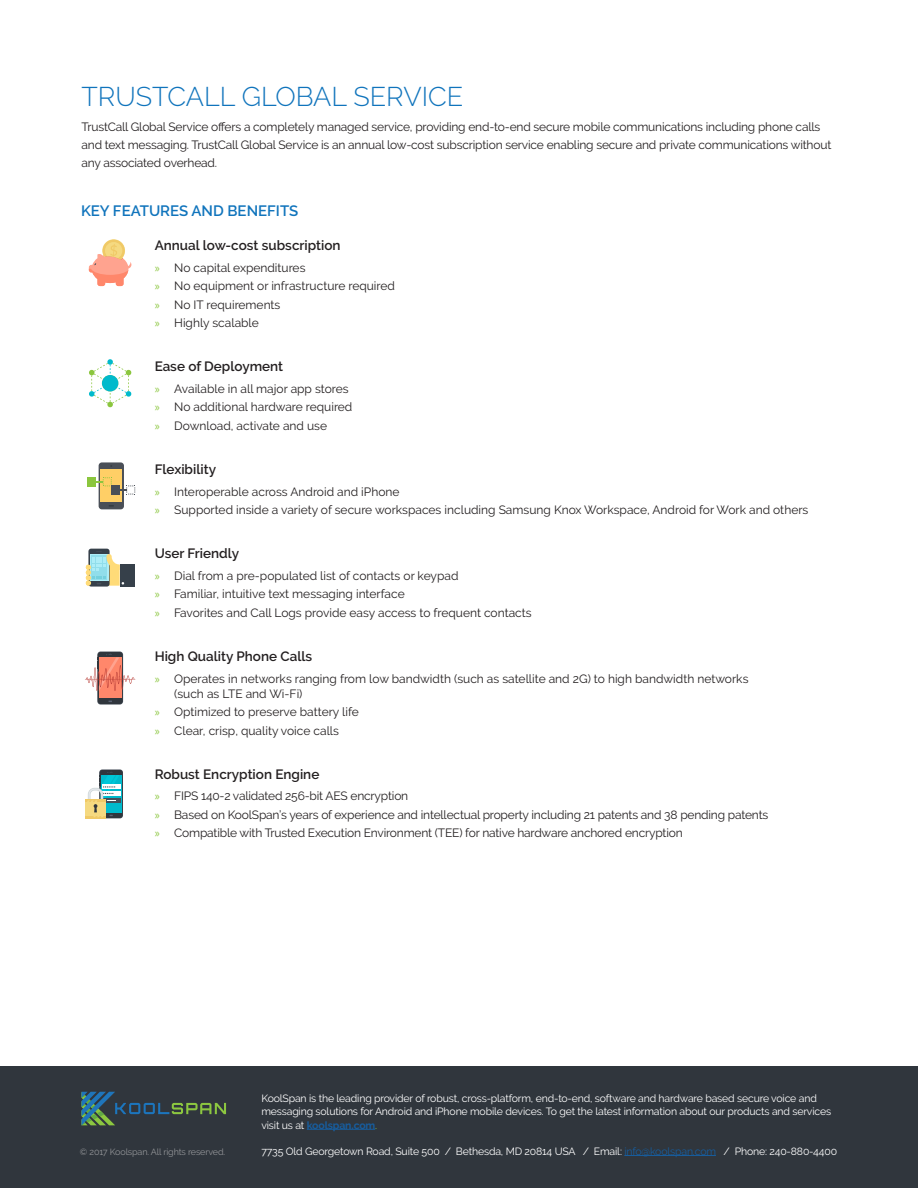
<style>
.page{position:relative;width:918px;height:1188px;background:#fff}
.page>*{position:absolute;margin:0;border:0;box-sizing:border-box;transform-origin:0 0}
.H1_-_body{font:300 27px "Raleway";color:#1074bc}
.H2_-_body{font:600 15px "Raleway";color:#1074bc}
.H3_-_body{font:600 13.5px "Raleway";color:#231f20}
.body{font:12px/18px "Raleway";letter-spacing:-.015em;color:#231f20}
.boiler_plate{font:10.5px/13.5px "Raleway";letter-spacing:-.015em;color:#fff}
.boiler_plate-2{font:9px "Raleway";letter-spacing:-.015em;color:#939598}
.s1{font-family:"Myriad Pro";color:#8cc740}
.s2{font-weight:700;color:#175d9e}
.s3{color:#8cc740}
.s4{color:#175d9e}
</style>
<div class="page">
<div style="left:0;top:1066px;width:918px;height:122px;background:#30363d"></div>
<hr style="left:307px;top:1129px;width:68px;height:1px;background:#175d9e">
<div style="left:88px;top:549px;width:22px;height:38px;background:#36404a;border-radius:3px"></div>
<div style="left:120px;top:564px;width:14px;height:23px;background:#36404a"></div>
<svg style="left:86px;top:551px;width:38px;height:35px"></svg>
<svg style="left:89px;top:359px;width:43px;height:49px"></svg>
<div style="left:102px;top:375px;width:16px;height:16px;background:#00bacc;border-radius:50%"></div>
<div style="left:99px;top:769px;width:24px;height:49px;background:#5a6069;border-radius:3px"></div>
<div style="left:100px;top:770px;width:23px;height:48px;background:#30363d;border-radius:3px"></div>
<svg style="left:119px;top:775px;width:3px;height:38px"></svg>
<div style="left:102px;top:784px;width:18px;height:5px;background:#fff"></div>
<div style="left:102px;top:791px;width:18px;height:5px;background:#fff"></div>
<hr style="left:102px;top:798px;width:18px;height:4px;background:#474f59">
<div style="left:85px;top:799px;width:21px;height:19px;background:#f0c966"></div>
<div style="left:85px;top:802px;width:21px;height:14px;background:#f5d980"></div>
<svg style="left:87px;top:771px;width:32px;height:46px"></svg>
<hr style="left:624px;top:1155px;width:92px;height:1px;background:#175d9e">
<svg style="left:82px;top:1092px;width:144px;height:33px"></svg>
<svg style="left:97px;top:652px;width:26px;height:53px"></svg>
<div style="left:98px;top:652px;width:25px;height:52px;background:#30363d;border-radius:3px"></div>
<div style="left:99px;top:658px;width:23px;height:40px;background:#ff876b"></div>
<svg style="left:85px;top:653px;width:50px;height:38px"></svg>
<div style="left:99px;top:462px;width:25px;height:47px;background:#4a4f57;border-radius:3px"></div>
<div style="left:100px;top:470px;width:22px;height:32px;background:#ffcf66"></div>
<div style="left:111px;top:485px;width:9px;height:10px;background:#4a4f57"></div>
<svg style="left:96px;top:477px;width:16px;height:9px"></svg>
<div style="left:87px;top:477px;width:9px;height:9px;background:#8bc63e"></div>
<svg style="left:120px;top:485px;width:15px;height:10px"></svg>
<svg style="left:89px;top:239px;width:42px;height:47px"></svg>
<p class="H1_-_body" style="left:82px;top:81px;width:383px">TRUSTCALL GLOBAL SERVICE</p>
<p class="body" style="left:82px;top:118px;width:751px">TrustCall Global Service offers a completely managed service, providing end-to-end secure mobile communications including phone calls and text messaging. TrustCall Global Service is an annual low-cost subscription service enabling secure and private communications without any associated overhead.</p>
<p class="H2_-_body" style="left:81px;top:202px;width:219px">KEY FEATURES AND BENEFITS</p>
<p class="H3_-_body" style="left:155px;top:237px;width:187px">Annual low-cost subscription</p>
<p class="body" style="left:155px;top:258px;width:152px"><span class="s1">»</span> No capital expenditures</p>
<p class="body" style="left:155px;top:277px;width:242px"><span class="s1">»</span> No equipment or infrastructure required</p>
<p class="body" style="left:155px;top:295px;width:127px"><span class="s1">»</span> No IT requirements</p>
<p class="body" style="left:155px;top:314px;width:106px"><span class="s1">»</span> Highly scalable</p>
<p class="H3_-_body" style="left:155px;top:359px;width:130px">Ease of Deployment</p>
<p class="body" style="left:155px;top:380px;width:196px"><span class="s1">»</span> Available in all major app stores</p>
<p class="body" style="left:155px;top:398px;width:199px"><span class="s1">»</span> No additional hardware required</p>
<p class="body" style="left:155px;top:417px;width:174px"><span class="s1">»</span> Download, activate and use</p>
<p class="H3_-_body" style="left:155px;top:461px;width:63px">Flexibility</p>
<p class="body" style="left:155px;top:482px;width:246px"><span class="s1">»</span> Interoperable across Android and iPhone</p>
<p class="body" style="left:155px;top:501px;width:655px"><span class="s1">»</span> Supported inside a variety of secure workspaces including Samsung Knox Workspace, Android for Work and others</p>
<p class="H3_-_body" style="left:155px;top:546px;width:86px">User Friendly</p>
<p class="body" style="left:155px;top:567px;width:305px"><span class="s1">»</span> Dial from a pre-populated list of contacts or keypad</p>
<p class="body" style="left:155px;top:585px;width:252px"><span class="s1">»</span> Familiar, intuitive text messaging interface</p>
<p class="body" style="left:155px;top:604px;width:379px"><span class="s1">»</span> Favorites and Call Logs provide easy access to frequent contacts</p>
<p class="H3_-_body" style="left:155px;top:648px;width:159px">High Quality Phone Calls</p>
<p class="body" style="left:174px;top:671px;width:576px;line-height:15px;text-indent:-20px"><span class="s1">»</span> Operates in networks ranging from low bandwidth (such as satellite and 2G) to high bandwidth networks (such as LTE and Wi-Fi)</p>
<p class="body" style="left:155px;top:703px;width:206px"><span class="s1">»</span> Optimized to preserve battery life</p>
<p class="body" style="left:155px;top:721px;width:186px"><span class="s1">»</span> Clear, crisp, quality voice calls</p>
<p class="H3_-_body" style="left:155px;top:766px;width:166px">Robust Encryption Engine</p>
<p class="body" style="left:155px;top:787px;width:255px"><span class="s1">»</span> FIPS 140-2 validated 256-bit AES encryption</p>
<p class="body" style="left:155px;top:806px;width:615px"><span class="s1">»</span> Based on KoolSpan’s years of experience and intellectual property including 21 patents and 38 pending patents</p>
<p class="body" style="left:155px;top:824px;width:530px"><span class="s1">»</span> Compatible with Trusted Execution Environment (TEE) for native hardware anchored encryption</p>
<p class="boiler_plate" style="left:261px;top:1091px;width:571px">KoolSpan is the leading provider of robust, cross-platform, end-to-end, software and hardware based secure voice and messaging solutions for Android and iPhone mobile devices. To get the latest information about our products and services visit us at <span class="s2">koolspan.com</span><span class="s3">.</span></p>
<p class="boiler_plate-2" style="left:80px;top:1146px;width:147px">© 2017 Koolspan. All rights reserved.</p>
<p class="boiler_plate" style="left:261px;top:1144px;width:577px">7735 Old Georgetown Road, Suite 500 / Bethesda, MD 20814 USA / Email: <span class="s4">info@koolspan.com</span> / Phone: 240-880-4400</p>
</div>
